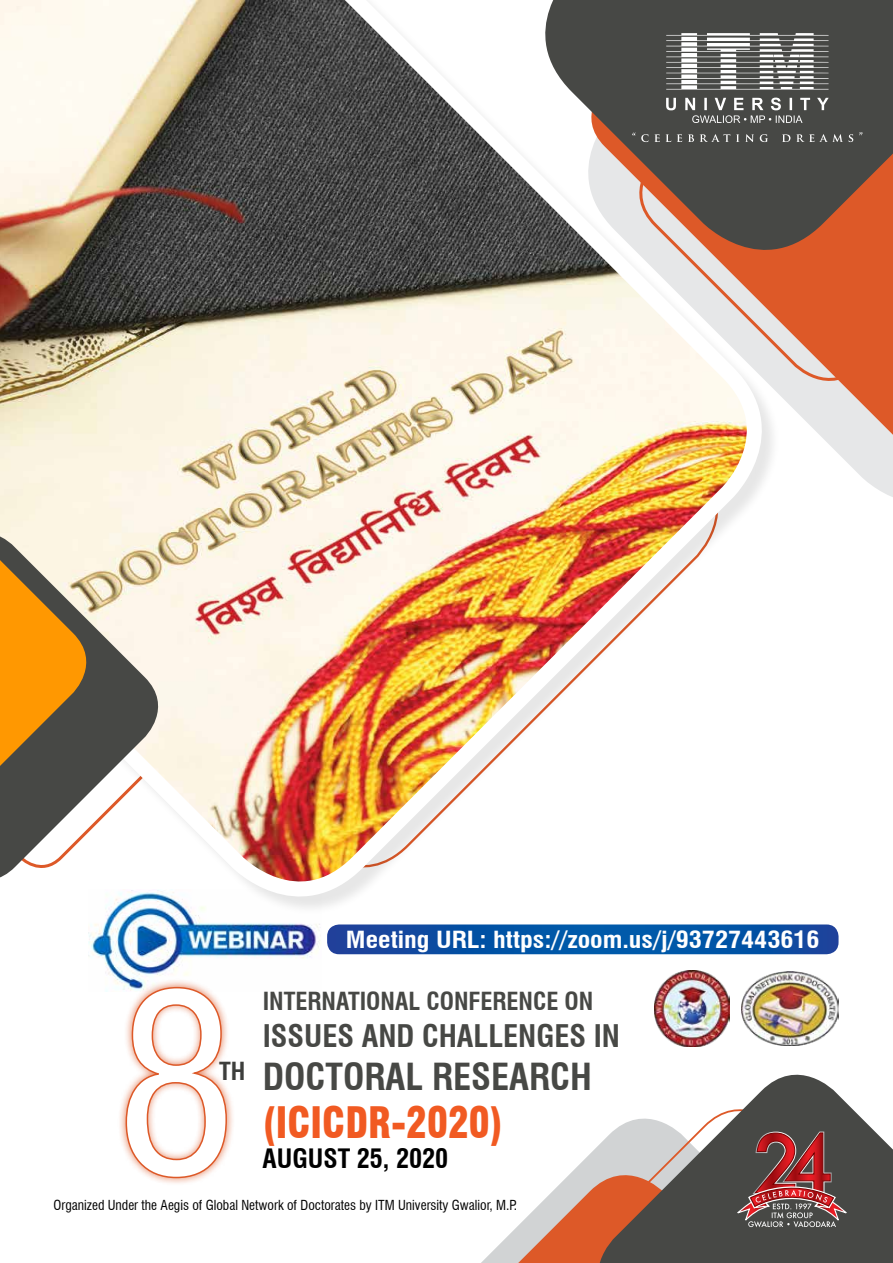
<style>
.page{position:relative;width:893px;height:1263px;background:#fff}
.page>*{position:absolute;margin:0;border:0;box-sizing:border-box;transform-origin:0 0}
.t1{font:900 condensed 42.3px "Swiss 721 BT";color:#f15a22;scale:.92 1}
.t2{font:700 condensed 36.45px "Swiss 721 BT";color:#474845}
.t3{font:700 condensed 30.45px "Swiss 721 BT";color:#474845}
.t4{font:700 condensed 26.1px "Swiss 721 BT";color:#000}
.t5{font:700 condensed 24.3px "Swiss 721 BT";color:#474845}
.t6{font:700 condensed 24.3px "Swiss 721 BT";color:#3d3e3c}
.t7{font:700 condensed 23.1px "Swiss 721 BT";color:#fff;scale:1.14 1}
.t8{font:condensed 13.5px "Swiss 721 BT";color:#000}
</style>
<div class="page">
<img style="left:88px;top:922px;width:232px;height:69px">
<svg style="left:788px;top:283px;width:105px;height:200px"></svg>
<img style="left:0;top:0;width:788px;height:922px">
<svg style="left:0;top:515px;width:175px;height:382px"></svg>
<svg style="left:0;top:471px;width:168px;height:407px"></svg>
<svg style="left:481px;top:1167px;width:96px;height:96px"></svg>
<svg style="left:577px;top:1074px;width:316px;height:189px;fill:#474845"></svg>
<svg style="left:512px;top:0;width:381px;height:283px;fill:#474845"></svg>
<div style="left:117px;top:979px;width:118px;height:207px;background:#dd5928;opacity:.75"></div>
<svg style="left:125px;top:986px;width:103px;height:193px"></svg>
<img style="left:654px;top:971px;width:76px;height:75px">
<img style="left:742px;top:972px;width:96px;height:73px">
<svg style="left:666px;top:33px;width:162px;height:57px"></svg>
<svg style="left:666px;top:98px;width:163px;height:25px;background:#6c6c6a"></svg>
<svg style="left:632px;top:132px;width:230px;height:10px;background:#61615f"></svg>
<svg style="left:736px;top:1131px;width:112px;height:96px;background:#794c4c"></svg>
<svg style="left:327px;top:924px;width:511px;height:30px;background:#0d54a5"></svg>
<h3 class="t6" style="left:219px;top:1057px;width:28px">TH</h3>
<h3 class="t7" style="left:346px;top:926px;width:417px">Meeting URL: https://zoom.us/j/93727443616</h3>
<h3 class="t5" style="left:263px;top:987px;width:332px">INTERNATIONAL CONFERENCE ON</h3>
<h3 class="t3" style="left:263px;top:1017px;width:359px">ISSUES AND CHALLENGES IN</h3>
<h2 class="t2" style="left:263px;top:1055px;width:331px">DOCTORAL RESEARCH</h2>
<h1 class="t1" style="left:263px;top:1097px;width:263px">(ICICDR-2020)</h1>
<h3 class="t4" style="left:263px;top:1143px;width:187px">AUGUST 25, 2020</h3>
<p class="t8" style="left:54px;top:1197px;width:465px">Organized Under the Aegis of Global Network of Doctorates by ITM University Gwalior, M.P.</p>
</div>
